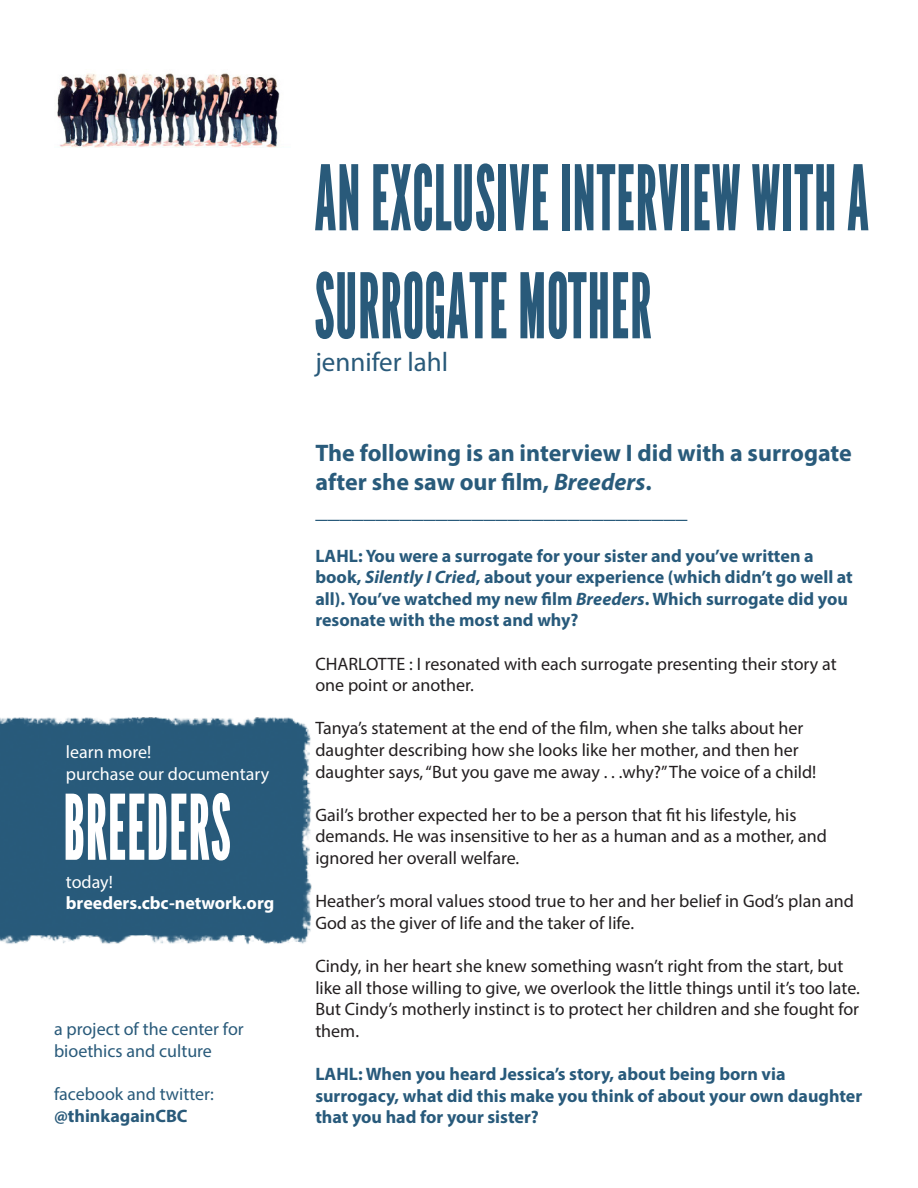
<style>
.page{position:relative;width:918px;height:1188px;background:#fff}
.page>*{position:absolute;margin:0;border:0;box-sizing:border-box;transform-origin:0 0}
.t1{font:condensed 90px/108px "League Gothic";color:#295a7a}
.t2{font:condensed 90px "League Gothic";color:#fff}
.t3{font:27px "Myriad Pro";color:#295a7a}
.t4{font:700 24px/28.8px "Myriad Pro";color:#295b7b}
.t5{font:18px/21.6px "Myriad Pro";color:#231f20}
.t6{font:700 18px/21.6px "Myriad Pro";color:#285a7b}
.t7{font:18px/21.6px "Myriad Pro";color:#295a7a}
.t8{font:18px "Myriad Pro";color:#fff}
.t9{font:700 18px "Myriad Pro";color:#fff}
.t10{font:700 18px "Myriad Pro";color:#295a7a}
.s1{font-style:italic}
</style>
<div class="page">
<img style="left:0;top:717px;width:312px;height:227px">
<img style="left:57px;top:73px;width:223px;height:74px">
<p class="t8" style="left:66px;top:741px;width:87px">learn more!</p>
<p class="t8" style="left:66px;top:762px;width:205px">purchase our documentary</p>
<p class="t2" style="left:64px;top:774px;width:170px">BREEDERS</p>
<p class="t8" style="left:66px;top:870px;width:49px">today!</p>
<p class="t9" style="left:66px;top:891px;width:210px">breeders.cbc-network.org</p>
<p class="t7" style="left:54px;top:1018px;width:191px">a project of the center for bioethics and culture</p>
<p class="t7" style="left:54px;top:1083px;width:161px">facebook and twitter:</p>
<p class="t10" style="left:54px;top:1104px;width:135px">@thinkagainCBC</p>
<p class="t1" style="left:315px;top:145px;width:557px">AN EXCLUSIVE INTERVIEW WITH A<br>SURROGATE MOTHER</p>
<p class="t3" style="left:315px;top:345px;width:134px">jennifer lahl</p>
<p class="t4" style="left:315px;top:438px;width:538px">The following is an interview I did with a surrogate after she saw our film, <span class="s1">Breeders</span>.</p>
<p class="t4" style="left:315px;top:495px;width:373px">_______________________________</p>
<p class="t6" style="left:315px;top:544px;width:539px">LAHL: You were a surrogate for your sister and you’ve written a book, <span class="s1">Silently I Cried</span>, about your experience (which didn’t go well at all). You’ve watched my new film <span class="s1">Breeders</span>. Which surrogate did you resonate with the most and why?</p>
<p class="t5" style="left:315px;top:652px;width:523px">CHARLOTTE : I resonated with each surrogate presenting their story at one point or another.</p>
<p class="t5" style="left:315px;top:717px;width:503px">Tanya’s statement at the end of the film, when she talks about her daughter describing how she looks like her mother, and then her daughter says, “But you gave me away . . .why?” The voice of a child!</p>
<p class="t5" style="left:315px;top:804px;width:513px">Gail’s brother expected her to be a person that fit his lifestyle, his demands. He was insensitive to her as a human and as a mother, and ignored her overall welfare.</p>
<p class="t5" style="left:315px;top:890px;width:540px">Heather’s moral values stood true to her and her belief in God’s plan and<br>God as the giver of life and the taker of life.</p>
<p class="t5" style="left:315px;top:955px;width:546px">Cindy, in her heart she knew something wasn’t right from the start, but like all those willing to give, we overlook the little things until it’s too late.<br>But Cindy’s motherly instinct is to protect her children and she fought for them.</p>
<p class="t6" style="left:315px;top:1063px;width:548px">LAHL: When you heard Jessica’s story, about being born via surrogacy, what did this make you think of about your own daughter that you had for your sister?</p>
</div>
